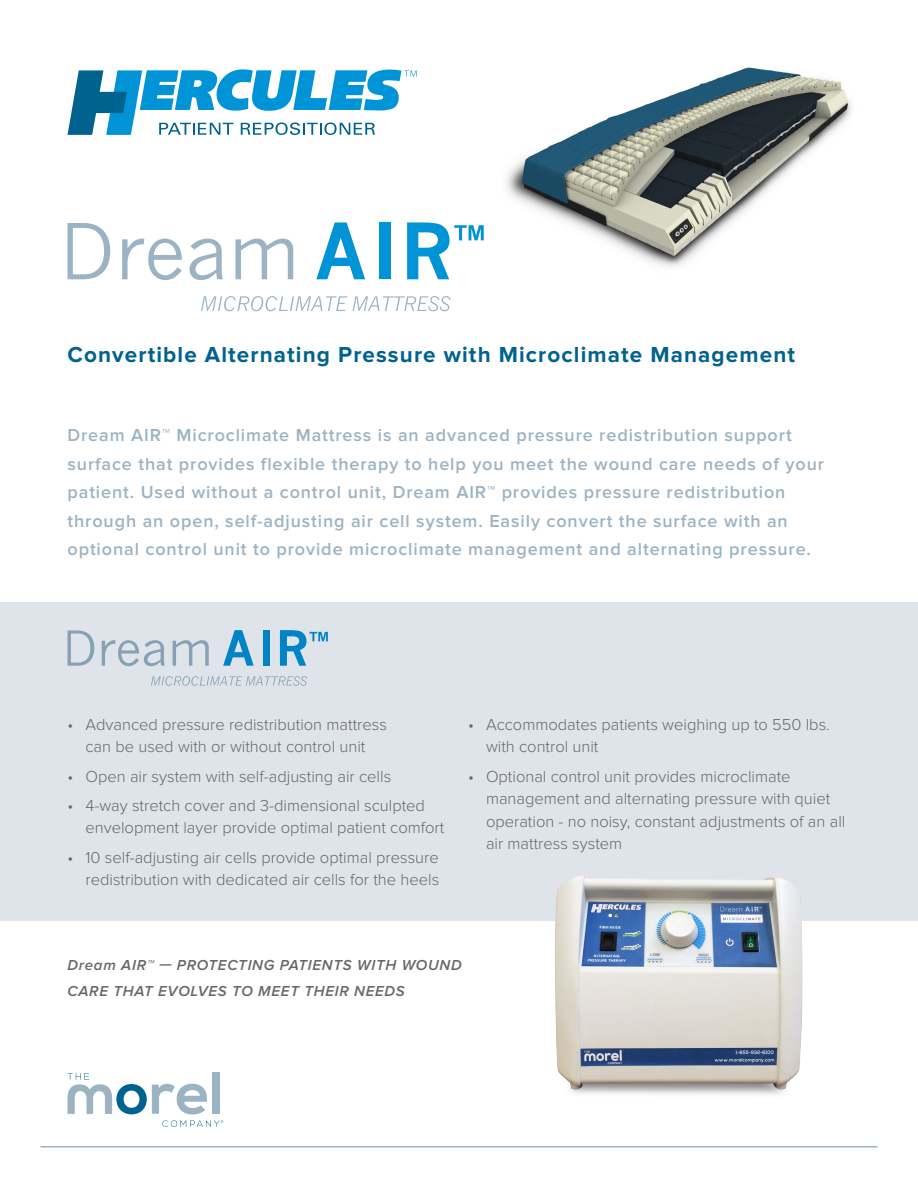
<style>
.page{position:relative;width:918px;height:1188px;background:#fff}
.page>*{position:absolute;margin:0;border:0;box-sizing:border-box;transform-origin:0 0}
.pg___subhead{font:700 22.5px "Proxima Nova";letter-spacing:.05em;color:#00628e}
.lead_in_copy{font:600 18px/28.5px "Proxima Nova";letter-spacing:.05em;color:#9cb3c4}
.t1{font:300 16.5px/22.5px "Proxima Nova";color:#696768}
.lead_in_copy-2{font:italic 600 15px/25.5px "Proxima Nova";letter-spacing:.05em;color:#696768}
</style>
<div class="page">
<svg style="left:68px;top:69px;width:349px;height:66px"></svg>
<div style="left:0;top:603px;width:918px;height:318px;background:#dee4ea"></div>
<img style="left:506px;top:67px;width:346px;height:200px">
<hr style="left:40px;top:1146px;width:838px;height:2px;background:#9cb3c4">
<div style="left:212px;top:1072px;width:7px;height:42px;background:#9cb3c4"></div>
<svg style="left:68px;top:1073px;width:155px;height:54px"></svg>
<svg style="left:68px;top:630px;width:26px;height:36px"></svg>
<svg style="left:102px;top:640px;width:63px;height:26px"></svg>
<svg style="left:173px;top:640px;width:36px;height:26px"></svg>
<svg style="left:223px;top:630px;width:31px;height:36px"></svg>
<div style="left:263px;top:630px;width:7px;height:36px;background:#0084c5"></div>
<svg style="left:280px;top:630px;width:48px;height:36px"></svg>
<svg style="left:151px;top:676px;width:156px;height:10px"></svg>
<svg style="left:68px;top:223px;width:42px;height:56px"></svg>
<svg style="left:122px;top:239px;width:60px;height:41px"></svg>
<svg style="left:190px;top:239px;width:33px;height:41px"></svg>
<svg style="left:236px;top:239px;width:57px;height:40px"></svg>
<svg style="left:316px;top:222px;width:49px;height:57px"></svg>
<div style="left:379px;top:222px;width:11px;height:57px;background:#0094d7"></div>
<svg style="left:407px;top:222px;width:77px;height:57px"></svg>
<svg style="left:201px;top:296px;width:146px;height:15px"></svg>
<svg style="left:353px;top:296px;width:98px;height:15px"></svg>
<img style="left:555px;top:876px;width:248px;height:219px">
<p class="pg___subhead" style="left:68px;top:342px;width:729px">Convertible Alternating Pressure with Microclimate Management</p>
<p class="lead_in_copy" style="left:68px;top:421px;width:758px">Dream AIR™ Microclimate Mattress is an advanced pressure redistribution support surface that provides flexible therapy to help you meet the wound care needs of your patient. Used without a control unit, Dream AIR™ provides pressure redistribution through an open, self-adjusting air cell system. Easily convert the surface with an optional control unit to provide microclimate management and alternating pressure.</p>
<p class="t1" style="left:68px;top:713px;width:321px;text-align:center">• Advanced pressure redistribution mattress can be used with or without control unit</p>
<p class="t1" style="left:68px;top:765px;width:325px">• Open air system with self-adjusting air cells</p>
<p class="t1" style="left:86px;top:794px;width:360px;text-indent:-18px">• 4-way stretch cover and 3-dimensional sculpted envelopment layer provide optimal patient comfort</p>
<p class="t1" style="left:68px;top:846px;width:373px;text-align:right">• 10 self-adjusting air cells provide optimal pressure redistribution with dedicated air cells for the heels</p>
<p class="t1" style="left:486px;top:713px;width:345px;text-indent:-18px">• Accommodates patients weighing up to 550 lbs. with control unit</p>
<p class="t1" style="left:486px;top:765px;width:361px;text-indent:-18px">• Optional control unit provides microclimate management and alternating pressure with quiet operation - no noisy, constant adjustments of an all air mattress system</p>
<p class="lead_in_copy-2" style="left:68px;top:953px;width:396px">Dream AIR™ — PROTECTING PATIENTS WITH WOUND<br>CARE THAT EVOLVES TO MEET THEIR NEEDS</p>
</div>
